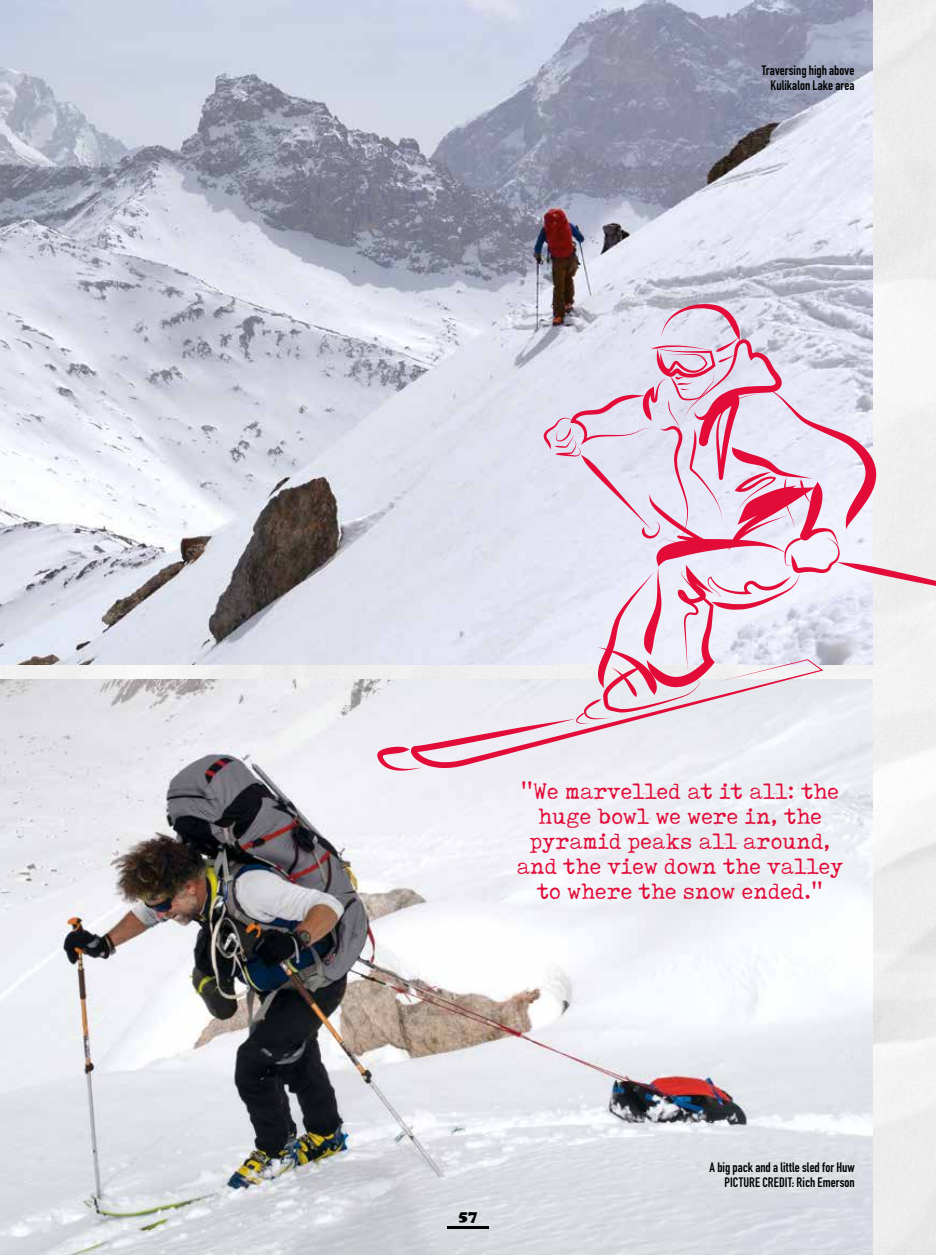
<style>
.page{position:relative;width:936px;height:1255px;background:#fff}
.page>*{position:absolute;margin:0;border:0;box-sizing:border-box;transform-origin:0 0}
.t1{font:24.9px/24.9px "Tox Typewriter";letter-spacing:.01em;color:#e30c39;text-align:center}
.t2{font:15px "Cooper Black Std";color:#000}
.t3{font:700 13.5px/15px "DIN Condensed";letter-spacing:.005em;color:#000;text-align:right}
</style>
<div class="page">
<img style="left:0;top:0;width:935px;height:1254px">
<img style="left:0;top:0;width:872px;height:664px">
<img style="left:0;top:680px;width:872px;height:574px">
<svg style="left:377px;top:304px;width:558px;height:466px;background:#e4d5e2"></svg>
<hr style="left:447px;top:1225px;width:41px;height:3px;background:#000">
<p class="t3" style="left:761px;top:63px;width:94px">Traversing high above<br>Kulikalon Lake area</p>
<p class="t1" style="left:516px;top:778px;width:328px">''We marvelled at it all: the huge bowl we were in, the pyramid peaks all around, and the view down the valley to where the snow ended.''</p>
<p class="t2" style="left:458px;top:1206px;width:20px">57</p>
<p class="t3" style="left:709px;top:1159px;width:147px">A big pack and a little sled for Huw<br>PICTURE CREDIT: Rich Emerson</p>
</div>
